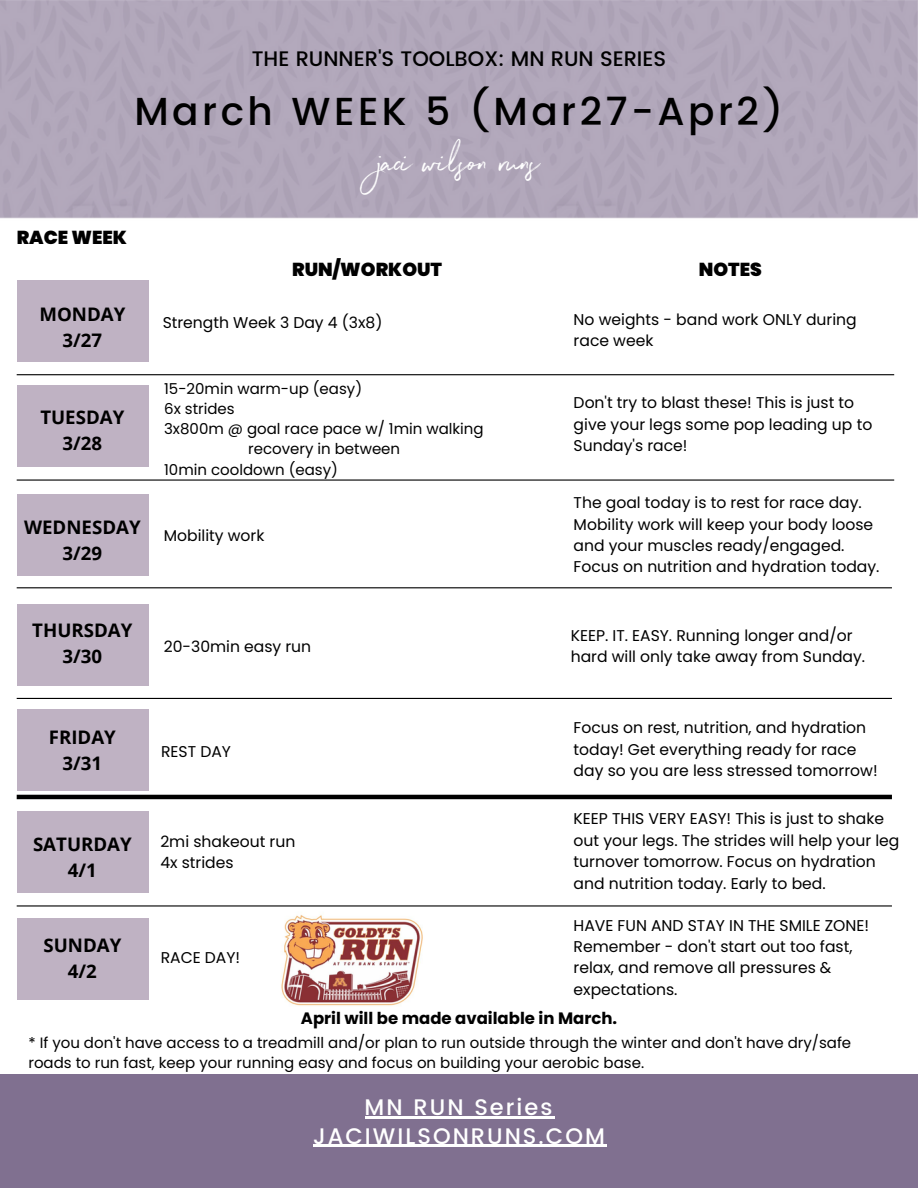
<style>
.page{position:relative;width:918px;height:1188px;background:#fff}
.page>*{position:absolute;margin:0;border:0;box-sizing:border-box;transform-origin:0 0}
.t1{font:500 39px "Poppins";letter-spacing:.09em;color:#000}
.t2{font:37.5px "Northwell";color:#fff}
.t3{font:500 22.5px "Poppins";letter-spacing:.09em;color:#fff}
.t4{font:500 21px "Poppins";color:#000}
.t5{font:700 18.75px/25.8px "Open Sans";color:#000;text-align:center}
.t6{font:900 18.75px "Poppins";color:#000}
.t7{font:700 16.5px "Poppins";color:#000}
.t8{font:15.6px/21.3px "Poppins";color:#000}
.t9{font:15px/20.2px "Poppins";color:#000}
</style>
<div class="page">
<div style="left:0;top:1074px;width:918px;height:114px;background:#807090"></div>
<div style="left:17px;top:281px;width:131px;height:81px;background:#bfb2c3"></div>
<div style="left:17px;top:386px;width:131px;height:81px;background:#bfb2c3"></div>
<div style="left:17px;top:494px;width:131px;height:81px;background:#bfb2c3"></div>
<div style="left:17px;top:604px;width:131px;height:81px;background:#bfb2c3"></div>
<div style="left:17px;top:709px;width:131px;height:81px;background:#bfb2c3"></div>
<div style="left:17px;top:811px;width:131px;height:81px;background:#bfb2c3"></div>
<div style="left:17px;top:918px;width:131px;height:81px;background:#bfb2c3"></div>
<hr style="left:17px;top:374px;width:877px;height:1px;background:#000">
<hr style="left:17px;top:479px;width:877px;height:2px;background:#000">
<hr style="left:17px;top:587px;width:875px;height:1px;background:#000">
<hr style="left:17px;top:698px;width:875px;height:1px;background:#000">
<hr style="left:17px;top:795px;width:875px;height:4px;background:#000">
<img style="left:281px;top:915px;width:142px;height:91px">
<hr style="left:17px;top:905px;width:875px;height:2px;background:#000">
<hr style="left:313px;top:1145px;width:294px;height:2px;background:#fff">
<hr style="left:365px;top:1116px;width:189px;height:3px;background:#fff">
<h3 class="t4" style="left:252px;top:46px;width:416px">THE RUNNER'S TOOLBOX: MN RUN SERIES</h3>
<h1 class="t1" style="left:134px;top:89px;width:651px">March WEEK 5 (Mar27-Apr2)</h1>
<h2 class="t2" style="left:378px;top:136px;width:163px">jaci wilson runs</h2>
<p class="t6" style="left:17px;top:224px;width:112px">RACE WEEK</p>
<p class="t5" style="left:39px;top:301px;width:87px">MONDAY<br>3/27</p>
<p class="t5" style="left:40px;top:404px;width:86px">TUESDAY<br>3/28</p>
<p class="t6" style="left:292px;top:256px;width:151px">RUN/WORKOUT</p>
<p class="t8" style="left:163px;top:312px;width:221px">Strength Week 3 Day 4 (3x8)</p>
<p class="t9" style="left:164px;top:378px;width:200px">15-20min warm-up (easy)</p>
<p class="t9" style="left:164px;top:398px;width:72px">6x strides</p>
<p class="t9" style="left:164px;top:419px;width:321px">3x800m @ goal race pace w/ 1min walking</p>
<p class="t9" style="left:248px;top:439px;width:153px">recovery in between</p>
<p class="t9" style="left:164px;top:459px;width:175px">10min cooldown (easy)</p>
<p class="t6" style="left:699px;top:256px;width:65px">NOTES</p>
<p class="t8" style="left:574px;top:309px;width:285px">No weights - band work ONLY during race week</p>
<p class="t8" style="left:574px;top:392px;width:300px">Don't try to blast these! This is just to give your legs some pop leading up to<br>Sunday's race!</p>
<p class="t5" style="left:24px;top:514px;width:118px">WEDNESDAY<br>3/29</p>
<p class="t8" style="left:164px;top:525px;width:102px">Mobility work</p>
<p class="t5" style="left:32px;top:617px;width:102px">THURSDAY<br>3/30</p>
<p class="t8" style="left:164px;top:636px;width:149px">20-30min easy run</p>
<p class="t8" style="left:574px;top:492px;width:307px">The goal today is to rest for race day.<br>Mobility work will keep your body loose and your muscles ready/engaged.<br>Focus on nutrition and hydration today.</p>
<p class="t8" style="left:571px;top:625px;width:296px">KEEP. IT. EASY. Running longer and/or hard will only take away from Sunday.</p>
<p class="t5" style="left:49px;top:724px;width:69px">FRIDAY<br>3/31</p>
<p class="t5" style="left:33px;top:831px;width:100px">SATURDAY<br>4/1</p>
<p class="t5" style="left:43px;top:932px;width:79px">SUNDAY<br>4/2</p>
<p class="t8" style="left:161px;top:741px;width:71px">REST DAY</p>
<p class="t8" style="left:160px;top:830px;width:136px">2mi shakeout run<br>4x strides</p>
<p class="t8" style="left:161px;top:947px;width:81px">RACE DAY!</p>
<p class="t8" style="left:574px;top:717px;width:306px">Focus on rest, nutrition, and hydration today! Get everything ready for race day so you are less stressed tomorrow!</p>
<p class="t8" style="left:574px;top:808px;width:327px">KEEP THIS VERY EASY! This is just to shake out your legs. The strides will help your leg turnover tomorrow. Focus on hydration and nutrition today. Early to bed.</p>
<p class="t8" style="left:574px;top:914px;width:297px">HAVE FUN AND STAY IN THE SMILE ZONE!<br>Remember - don't start out too fast, relax, and remove all pressures &amp; expectations.</p>
<p class="t7" style="left:301px;top:1007px;width:318px">April will be made available in March.</p>
<p class="t9" style="left:28px;top:1032px;width:824px">* If you don't have access to a treadmill and/or plan to run outside through the winter and don't have dry/safe roads to run fast, keep your running easy and focus on building your aerobic base.</p>
<h3 class="t3" style="left:365px;top:1094px;width:189px">MN RUN Series</h3>
<h3 class="t3" style="left:313px;top:1123px;width:293px">JACIWILSONRUNS.COM</h3>
</div>
